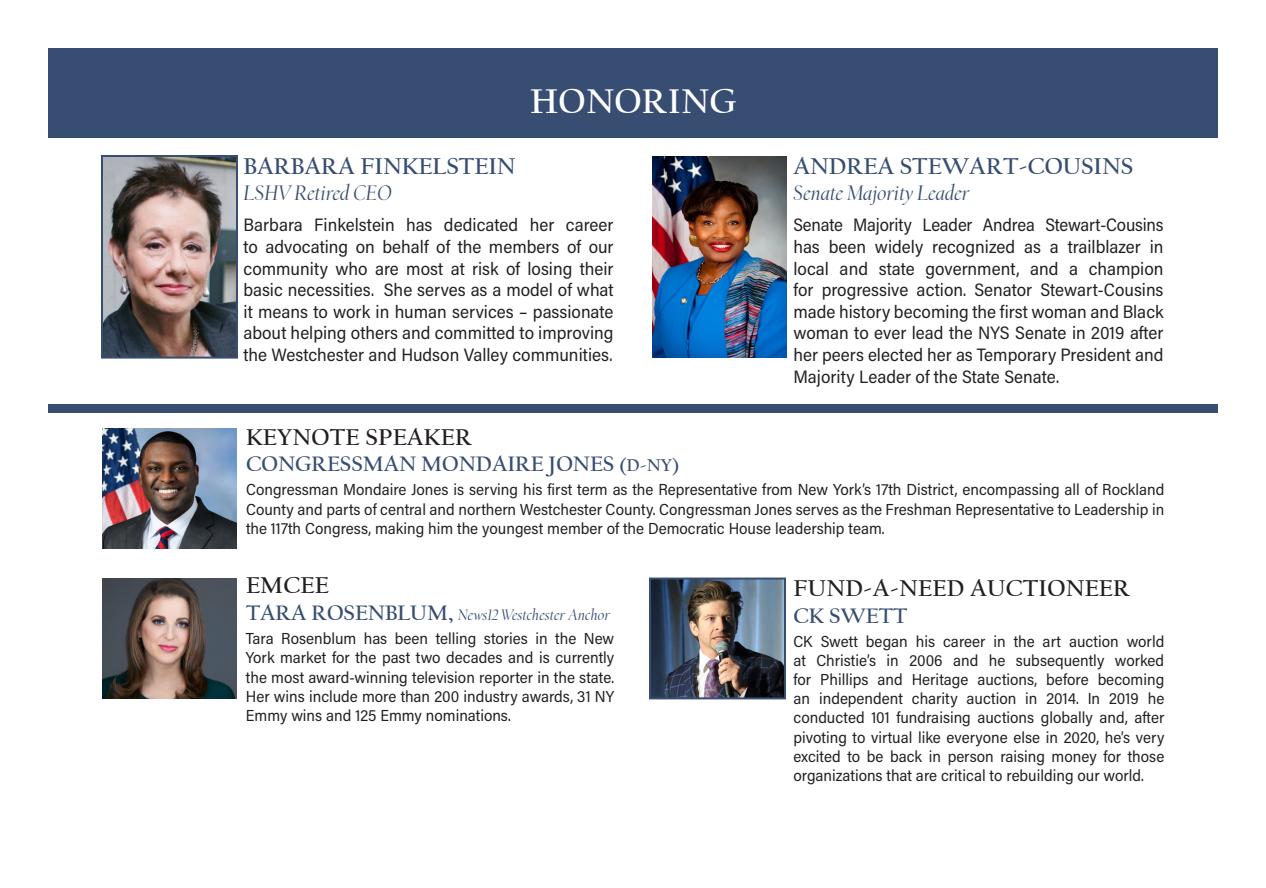
<style>
.page{position:relative;width:1266px;height:888px;background:#fff}
.page>*{position:absolute;margin:0;border:0;box-sizing:border-box;transform-origin:0 0}
.t1{font:700 36px "Californian FB";letter-spacing:.01em;color:#fff}
.t2{font:700 24px "Californian FB";letter-spacing:.01em;color:#231f20}
.t3{font:700 24px "Californian FB";color:#374d71}
.t4{font:700 22px "Californian FB";color:#374d71}
.t5{font:italic 22px "Californian FB Display";color:#374d71}
.t6{font:18px/21.6px "Acumin Pro Semi Cond";color:#231f20;text-align:justify}
.t7{font:16px/19.2px "Acumin Pro Semi Cond";color:#231f20;text-align:justify}
.t8{font:italic 16px "Californian FB Display";letter-spacing:.01em;color:#374d71}
.s1{font-size:18px}
.s2{font-family:"Californian FB";font-weight:700;font-style:normal;font-size:22px}
</style>
<div class="page">
<div style="left:48px;top:48px;width:1170px;height:90px;background:#374d71"></div>
<div style="left:48px;top:404px;width:1170px;height:9px;background:#374d71"></div>
<img style="left:104px;top:158px;width:131px;height:198px">
<div style="left:101px;top:155px;width:137px;height:204px;border:2px solid #374d71"></div>
<img style="left:102px;top:429px;width:135px;height:119px">
<img style="left:102px;top:579px;width:135px;height:119px">
<img style="left:652px;top:581px;width:131px;height:115px">
<div style="left:649px;top:578px;width:137px;height:121px;border:2px solid #374d71"></div>
<img style="left:652px;top:156px;width:135px;height:202px">
<p class="t1" style="left:530px;top:81px;width:207px">HONORING</p>
<p class="t3" style="left:243px;top:152px;width:274px">BARBARA FINKELSTEIN</p>
<p class="t5" style="left:243px;top:181px;width:150px">LSHV Retired CEO</p>
<p class="t6" style="left:243px;top:214px;width:372px">Barbara Finkelstein has dedicated her career to advocating on behalf of the members of our community who are most at risk of losing their basic necessities. She serves as a model of what it means to work in human services – passionate about helping others and committed to improving the Westchester and Hudson Valley communities.</p>
<p class="t3" style="left:793px;top:152px;width:341px">ANDREA STEWART-COUSINS</p>
<p class="t5" style="left:793px;top:181px;width:178px">Senate Majority Leader</p>
<p class="t6" style="left:793px;top:214px;width:372px">Senate Majority Leader Andrea Stewart-Cousins has been widely recognized as a trailblazer in local and state government, and a champion for progressive action. Senator Stewart-Cousins made history becoming the first woman and Black woman to ever lead the NYS Senate in 2019 after her peers elected her as Temporary President and Majority Leader of the State Senate.</p>
<p class="t2" style="left:246px;top:423px;width:228px">KEYNOTE SPEAKER</p>
<p class="t4" style="left:246px;top:452px;width:435px">CONGRESSMAN MONDAIRE JONES <span class="s1">(D-NY)</span></p>
<p class="t7" style="left:246px;top:480px;width:920px">Congressman Mondaire Jones is serving his first term as the Representative from New York’s 17th District, encompassing all of Rockland County and parts of central and northern Westchester County. Congressman Jones serves as the Freshman Representative to Leadership in the 117th Congress, making him the youngest member of the Democratic House leadership team.</p>
<p class="t2" style="left:246px;top:572px;width:84px">EMCEE</p>
<p class="t8" style="left:246px;top:607px;width:366px"><span class="s2">TARA ROSENBLUM,</span> News12 Westchester Anchor</p>
<p class="t7" style="left:246px;top:628px;width:370px">Tara Rosenblum has been telling stories in the New York market for the past two decades and is currently the most award-winning television reporter in the state.<br>Her wins include more than 200 industry awards, 31 NY Emmy wins and 125 Emmy nominations.</p>
<p class="t2" style="left:793px;top:574px;width:338px">FUND-A-NEED AUCTIONEER</p>
<p class="t4" style="left:793px;top:603px;width:115px">CK SWETT</p>
<p class="t7" style="left:793px;top:631px;width:372px">CK Swett began his career in the art auction world at Christie’s in 2006 and he subsequently worked for Phillips and Heritage auctions, before becoming an independent charity auction in 2014. In 2019 he conducted 101 fundraising auctions globally and, after pivoting to virtual like everyone else in 2020, he’s very excited to be back in person raising money for those organizations that are critical to rebuilding our world.</p>
</div>
